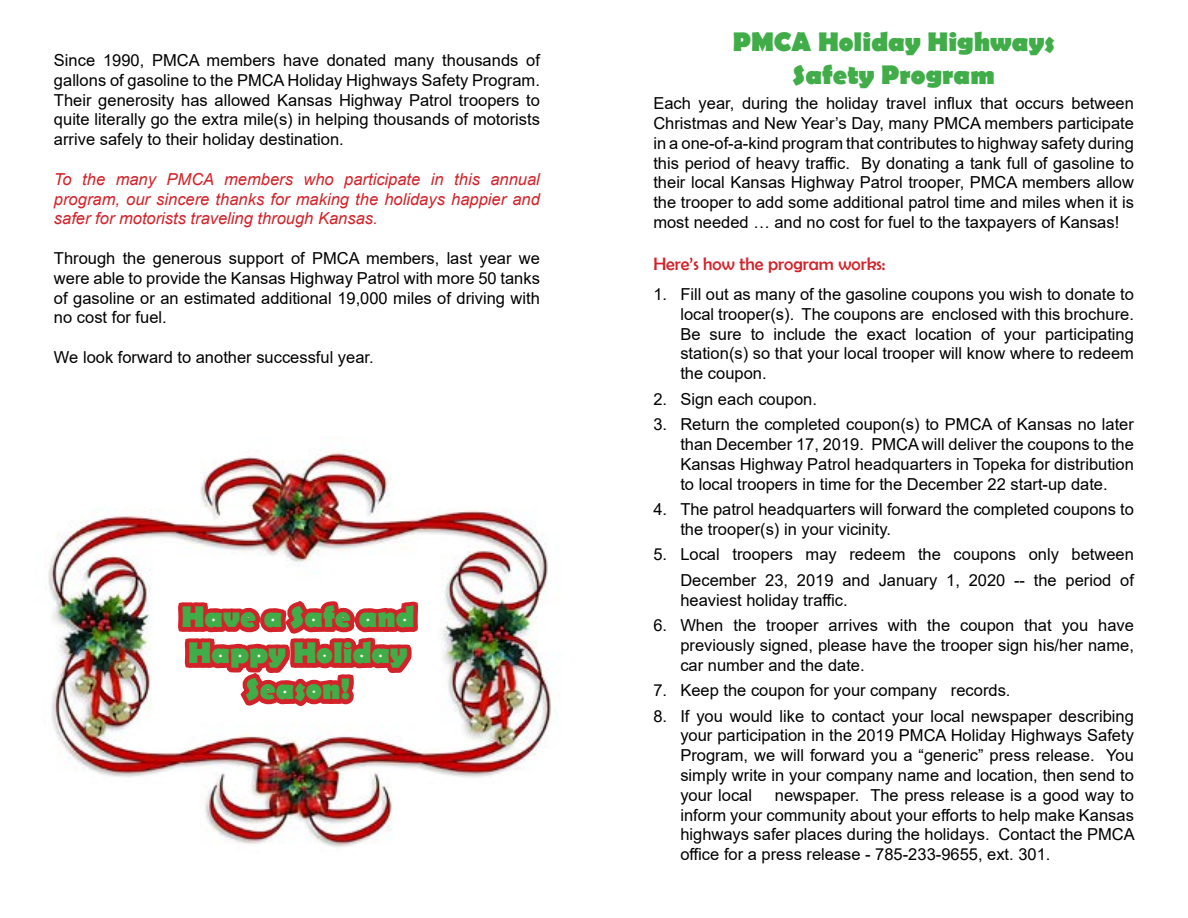
<style>
.page{position:relative;width:1188px;height:918px;background:#fff}
.page>*{position:absolute;margin:0;border:0;box-sizing:border-box;transform-origin:0 0}
.t1{font:700 30px/36px "Berlin Sans FB";color:#41ad49;text-align:center}
.t2{font:700 27px/32.4px "Berlin Sans FB";color:#41ad49;text-align:center}
.t3{font:18px "Berlin Sans FB";color:#d2232a}
.t4{font:16.5px/19.8px "Arial";color:#000;text-align:justify}
.t5{font:italic 16.5px/19.8px "Arial";color:#d2232a;text-align:justify}
</style>
<div class="page">
<img style="left:48px;top:508px;width:512px;height:339px">
<img style="left:173px;top:449px;width:250px;height:342px">
<p class="t4" style="left:54px;top:50px;width:488px">Since 1990, PMCA members have donated many thousands of gallons of gasoline to the PMCA Holiday Highways Safety Program.<br>Their generosity has allowed Kansas Highway Patrol troopers to quite literally go the extra mile(s) in helping thousands of motorists arrive safely to their holiday destination.</p>
<p class="t5" style="left:54px;top:169px;width:487px">To the many PMCA members who participate in this annual program, our sincere thanks for making the holidays happier and safer for motorists traveling through Kansas.</p>
<p class="t4" style="left:54px;top:248px;width:487px">Through the generous support of PMCA members, last year we were able to provide the Kansas Highway Patrol with more 50 tanks of gasoline or an estimated additional 19,000 miles of driving with no cost for fuel.</p>
<p class="t4" style="left:54px;top:347px;width:321px">We look forward to another successful year.</p>
<h1 class="t1" style="left:181px;top:601px;width:234px">Have a Safe and<br>Happy Holiday<br>Season!</h1>
<h2 class="t2" style="left:733px;top:28px;width:323px">PMCA Holiday Highways<br>Safety Program</h2>
<p class="t4" style="left:653px;top:93px;width:482px">Each year, during the holiday travel influx that occurs between Christmas and New Year’s Day, many PMCA members participate in a one-of-a-kind program that contributes to highway safety during this period of heavy traffic. By donating a tank full of gasoline to their local Kansas Highway Patrol trooper, PMCA members allow the trooper to add some additional patrol time and miles when it is most needed … and no cost for fuel to the taxpayers of Kansas!</p>
<p class="t3" style="left:653px;top:254px;width:234px">Here’s how the program works:</p>
<p class="t4" style="left:680px;top:284px;width:455px;text-indent:-27px">1. Fill out as many of the gasoline coupons you wish to donate to local trooper(s). The coupons are enclosed with this brochure.<br>Be sure to include the exact location of your participating station(s) so that your local trooper will know where to redeem the coupon.</p>
<p class="t4" style="left:653px;top:389px;width:165px">2. Sign each coupon.</p>
<p class="t4" style="left:680px;top:414px;width:455px;text-indent:-27px">3. Return the completed coupon(s) to PMCA of Kansas no later than December 17, 2019. PMCA will deliver the coupons to the Kansas Highway Patrol headquarters in Topeka for distribution to local troopers in time for the December 22 start-up date.</p>
<p class="t4" style="left:680px;top:499px;width:455px;text-indent:-27px">4. The patrol headquarters will forward the completed coupons to the trooper(s) in your vicinity.</p>
<p class="t4" style="left:653px;top:542px;width:482px;line-height:25.5px;text-align:right">5. Local troopers may redeem the coupons only between<br>December 23, 2019 and January 1, 2020 -- the period of</p>
<p class="t4" style="left:680px;top:590px;width:169px">heaviest holiday traffic.</p>
<p class="t4" style="left:680px;top:615px;width:455px;text-indent:-27px">6. When the trooper arrives with the coupon that you have previously signed, please have the trooper sign his/her name, car number and the date.</p>
<p class="t4" style="left:653px;top:680px;width:359px">7. Keep the coupon for your company records.</p>
<p class="t4" style="left:680px;top:706px;width:455px;text-indent:-27px">8. If you would like to contact your local newspaper describing your participation in the 2019 PMCA Holiday Highways Safety Program, we will forward you a “generic” press release. You simply write in your company name and location, then send to your local</p>
<p class="t4" style="left:680px;top:785px;width:456px;text-indent:94px">newspaper. The press release is a good way to inform your community about your efforts to help make Kansas highways safer places during the holidays. Contact the PMCA office for a press release - 785-233-9655, ext. 301.</p>
</div>
